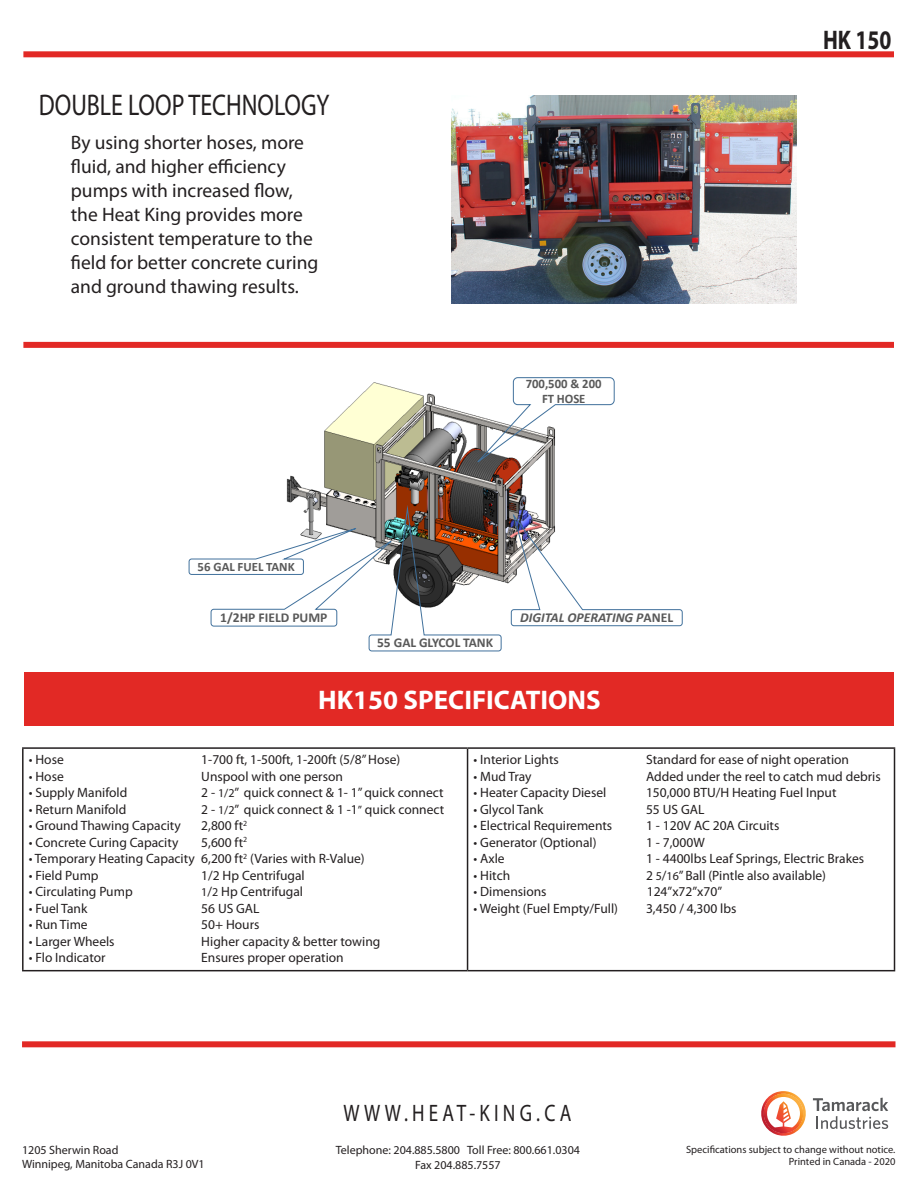
<style>
.page{position:relative;width:918px;height:1188px;background:#fff}
.page>*{position:absolute;margin:0;border:0;box-sizing:border-box;transform-origin:0 0}
.t1{font:30px "Myriad Pro";color:#231f20;scale:.8 1}
.t2{font:700 27px "Myriad Pro";color:#fff}
.t3{font:700 27px "Myriad Pro";color:#231f20;scale:.8 1}
.t4{font:23.85px "Myriad Pro";letter-spacing:.22em;color:#231f20;scale:.8 1}
.t5{font:19.5px/24px "Myriad Pro";color:#231f20}
.t6{font:italic 700 13.65px "Calibri";color:#595959}
.t7{font:700 13.65px "Calibri";color:#595959}
.t8{font:13.5px "Myriad Pro";color:#231f20}
.t9{font:700 13.5px "Calibri";color:#595959}
.t10{font:700 13.05px/15.6px "Calibri";letter-spacing:-.005em;color:#595959;text-align:center}
.t11{font:700 12.75px "Calibri";color:#595959}
.t12{font:12px "Myriad Pro";color:#231f20}
.t13{font:10.5px "Myriad Pro";color:#231f20}
.s1{font-style:normal}
.s2{font-size:12px}
</style>
<div class="page">
<div style="left:25px;top:672px;width:869px;height:54px;background:#e22925"></div>
<svg style="left:761px;top:1091px;width:45px;height:45px"></svg>
<svg style="left:813px;top:1098px;width:75px;height:31px"></svg>
<div style="left:23px;top:51px;width:871px;height:6px;background:#e22925"></div>
<div style="left:23px;top:342px;width:871px;height:6px;background:#e22925"></div>
<div style="left:22px;top:1041px;width:873px;height:6px;background:#e22925"></div>
<hr style="left:22px;top:747px;width:446px;height:2px;background:#231f20">
<hr style="left:22px;top:749px;width:2px;height:221px;background:#231f20">
<hr style="left:468px;top:747px;width:427px;height:2px;background:#231f20">
<hr style="left:467px;top:749px;width:1px;height:221px;background:#231f20">
<hr style="left:894px;top:749px;width:1px;height:221px;background:#231f20">
<hr style="left:22px;top:970px;width:446px;height:1px;background:#231f20">
<hr style="left:468px;top:970px;width:427px;height:1px;background:#231f20">
<img style="left:286px;top:382px;width:269px;height:202px">
<svg style="left:475px;top:377px;width:140px;height:87px"></svg>
<svg style="left:511px;top:513px;width:172px;height:114px"></svg>
<svg style="left:189px;top:505px;width:312px;height:147px"></svg>
<img style="left:452px;top:96px;width:344px;height:208px">
<p class="t1" style="left:39px;top:86px;width:365px">DOUBLE LOOP TECHNOLOGY</p>
<p class="t5" style="left:71px;top:130px;width:249px">By using shorter hoses, more fluid, and higher efficiency pumps with increased flow, the Heat King provides more consistent temperature to the field for better concrete curing and ground thawing results.</p>
<p class="t10" style="left:526px;top:375px;width:77px">700,500 &amp; 200<br>FT HOSE</p>
<p class="t11" style="left:198px;top:558px;width:99px">56 GAL FUEL TANK</p>
<p class="t7" style="left:220px;top:608px;width:109px">1/2HP FIELD PUMP</p>
<p class="t9" style="left:377px;top:633px;width:118px">55 GAL GLYCOL TANK</p>
<p class="t6" style="left:520px;top:608px;width:154px">DIGITAL OPERATING P<span class="s1">ANEL</span></p>
<p class="t2" style="left:318px;top:682px;width:284px">HK150 SPECIFICATIONS</p>
<p class="t3" style="left:823px;top:22px;width:87px">HK 150</p>
<p class="t8" style="left:29px;top:751px;width:36px">• Hose</p>
<p class="t8" style="left:201px;top:751px;width:201px">1-700 ft, 1-500ft, 1-200ft (5/8” Hose)</p>
<p class="t8" style="left:29px;top:768px;width:36px">• Hose</p>
<p class="t8" style="left:201px;top:768px;width:143px">Unspool with one person</p>
<p class="t8" style="left:29px;top:784px;width:100px">• Supply Manifold</p>
<p class="t8" style="left:201px;top:784px;width:244px">2 - <span class="s2">1/2</span>” quick connect &amp; 1- 1” quick connect</p>
<p class="t8" style="left:29px;top:801px;width:99px">• Return Manifold</p>
<p class="t8" style="left:201px;top:801px;width:244px">2 - <span class="s2">1/2</span>” quick connect &amp; 1 -1<span class="s2">”</span> quick connect</p>
<p class="t8" style="left:29px;top:817px;width:154px">• Ground Thawing Capacity</p>
<p class="t8" style="left:201px;top:817px;width:47px">2,800 ft<sup>2</sup></p>
<p class="t8" style="left:29px;top:834px;width:151px">• Concrete Curing Capacity</p>
<p class="t8" style="left:201px;top:834px;width:47px">5,600 ft<sup>2</sup></p>
<p class="t8" style="left:29px;top:850px;width:338px">• Temporary Heating Capacity 6,200 ft<sup>2</sup> (Varies with R-Value)</p>
<p class="t8" style="left:29px;top:867px;width:71px">• Field Pump</p>
<p class="t8" style="left:201px;top:867px;width:105px">1/2 Hp Centrifugal</p>
<p class="t8" style="left:29px;top:883px;width:105px">• Circulating Pump</p>
<p class="t8" style="left:201px;top:883px;width:103px"><span class="s2">1</span>/<span class="s2">2</span> Hp Centrifugal</p>
<p class="t8" style="left:29px;top:900px;width:60px">• Fuel Tank</p>
<p class="t8" style="left:201px;top:900px;width:60px">56 US GAL</p>
<p class="t8" style="left:29px;top:916px;width:60px">• Run Time</p>
<p class="t8" style="left:201px;top:916px;width:60px">50+ Hours</p>
<p class="t8" style="left:29px;top:933px;width:87px">• Larger Wheels</p>
<p class="t8" style="left:201px;top:933px;width:181px">Higher capacity &amp; better towing</p>
<p class="t8" style="left:29px;top:949px;width:78px">• Flo Indicator</p>
<p class="t8" style="left:201px;top:949px;width:144px">Ensures proper operation</p>
<p class="t8" style="left:474px;top:751px;width:87px">• Interior Lights</p>
<p class="t8" style="left:646px;top:751px;width:205px">Standard for ease of night operation</p>
<p class="t8" style="left:474px;top:768px;width:60px">• Mud Tray</p>
<p class="t8" style="left:646px;top:768px;width:236px">Added under the reel to catch mud debris</p>
<p class="t8" style="left:474px;top:784px;width:134px">• Heater Capacity Diesel</p>
<p class="t8" style="left:646px;top:784px;width:192px">150,000 BTU/H Heating Fuel Input</p>
<p class="t8" style="left:474px;top:801px;width:71px">• Glycol Tank</p>
<p class="t8" style="left:646px;top:801px;width:60px">55 US GAL</p>
<p class="t8" style="left:474px;top:817px;width:140px">• Electrical Requirements</p>
<p class="t8" style="left:646px;top:817px;width:135px">1 - 120V AC 20A Circuits</p>
<p class="t8" style="left:474px;top:834px;width:125px">• Generator (Optional)</p>
<p class="t8" style="left:646px;top:834px;width:60px">1 - 7,000W</p>
<p class="t8" style="left:474px;top:850px;width:33px">• Axle</p>
<p class="t8" style="left:646px;top:850px;width:220px">1 - 4400lbs Leaf Springs, Electric Brakes</p>
<p class="t8" style="left:474px;top:867px;width:38px">• Hitch</p>
<p class="t8" style="left:646px;top:867px;width:182px">2 <span class="s2">5</span>/<span class="s2">16</span>” Ball (Pintle also available)</p>
<p class="t8" style="left:474px;top:883px;width:75px">• Dimensions</p>
<p class="t8" style="left:647px;top:883px;width:77px">124”x72”x70”</p>
<p class="t8" style="left:474px;top:900px;width:146px">• Weight (Fuel Empty/Full)</p>
<p class="t8" style="left:646px;top:900px;width:92px">3,450 / 4,300 lbs</p>
<p class="t12" style="left:22px;top:1143px;width:98px">1205 Sherwin Road</p>
<p class="t12" style="left:22px;top:1157px;width:184px">Winnipeg, Manitoba Canada R3J 0V1</p>
<p class="t4" style="left:343px;top:1098px;width:287px">WWW.HEAT-KING.CA</p>
<p class="t12" style="left:336px;top:1143px;width:246px">Telephone: 204.885.5800 Toll Free: 800.661.0304</p>
<p class="t12" style="left:415px;top:1157px;width:87px">Fax 204.885.7557</p>
<p class="t13" style="left:686px;top:1143px;width:211px">Specifications subject to change without notice.</p>
<p class="t13" style="left:789px;top:1155px;width:108px">Printed in Canada - 2020</p>
</div>
